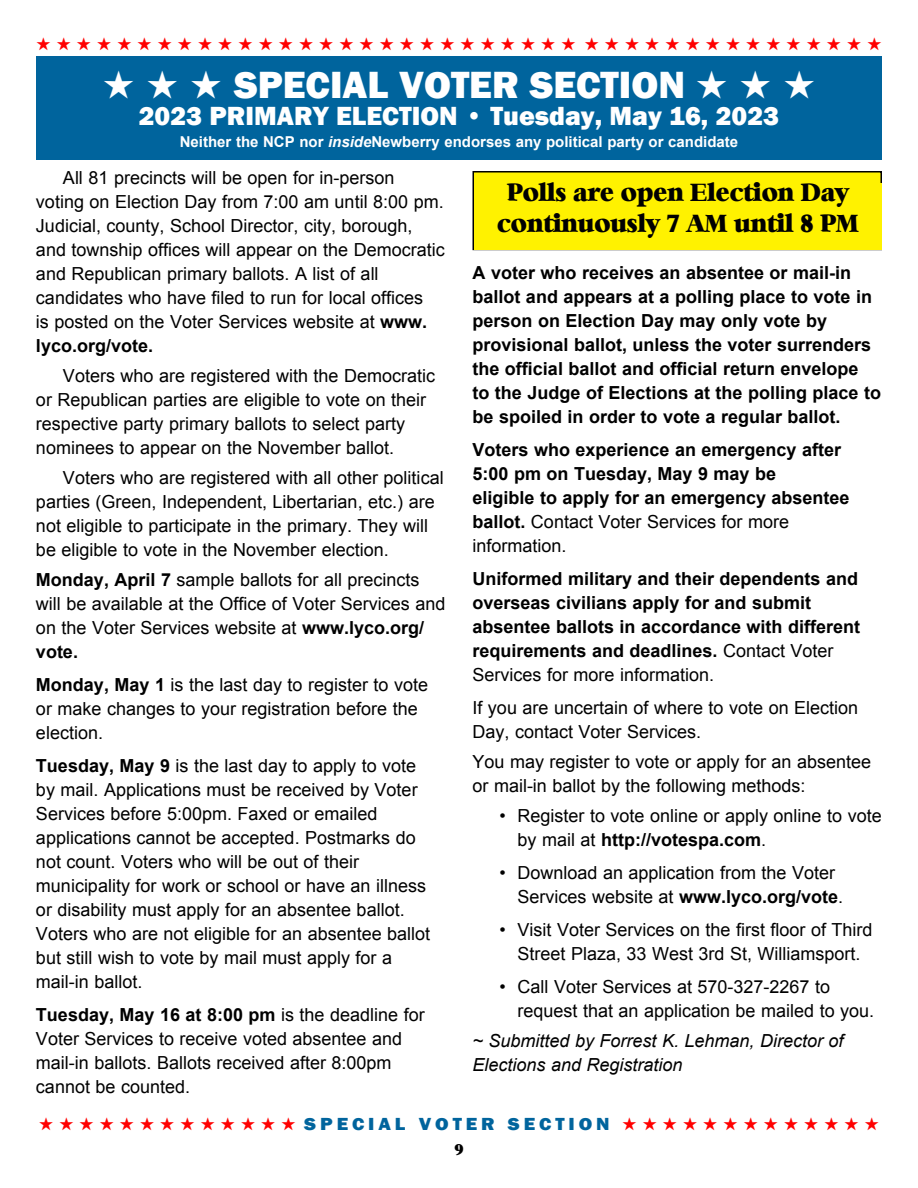
<style>
.page{position:relative;width:918px;height:1188px;background:#fff}
.page>*{position:absolute;margin:0;border:0;box-sizing:border-box;transform-origin:0 0}
.t1{font:800 39px "Franklin Gothic";color:#fff}
.t2{font:800 27px "Franklin Gothic";color:#fff}
.t3{font:24px/31.5px "Bianca";color:#000;text-align:center;scale:.9 1}
.t4{font:18px/24px "Arial";color:#000}
.t5{font:700 18px/24px "Arial";color:#000}
.t6{font:italic 18px/24px "Arial";color:#000}
.t7{font:800 18px "Franklin Gothic";letter-spacing:.2em;color:#00649d;scale:1.09 1}
.t8{font:18px "Zapf Dingbats ITC";color:#f00}
.t9{font:700 15px "Arial";color:#fff}
.t10{font:15px "Bianca";color:#000}
.s1{font-style:italic}
.s2{font-weight:700}
.s3{font-weight:400}
.s4{color:#f00}
</style>
<div class="page">
<div style="left:36px;top:56px;width:846px;height:103px;background:#00649d"></div>
<div style="left:473px;top:172px;width:408px;height:77px;background:#fff200"></div>
<div style="left:472px;top:171px;width:410px;height:79px;border:2px solid #000"></div>
<div style="left:474px;top:184px;width:408px;height:66px;background:#fff200"></div>
<p class="t8" style="left:36px;top:35px;width:847px">★ ★ ★ ★ ★ ★ ★ ★ ★ ★ ★ ★ ★ ★ ★ ★ ★ ★ ★ ★ ★ ★ ★ ★ ★ ★ ★ ★ ★ ★ ★ ★ ★ ★ ★ ★ ★ ★ ★ ★ ★ ★</p>
<h1 class="t1" style="left:103px;top:59px;width:714px">★ ★ ★ SPECIAL VOTER SECTION ★ ★ ★</h1>
<h2 class="t2" style="left:139px;top:98px;width:642px">2023 PRIMARY ELECTION • Tuesday, May 16, 2023</h2>
<p class="t9" style="left:180px;top:132px;width:560px">Neither the NCP nor <span class="s1">inside</span>Newberry endorses any political party or candidate</p>
<p class="t4" style="left:36px;top:166px;width:410px;text-indent:27px">All 81 precincts will be open for in-person voting on Election Day from 7:00 am until 8:00 pm.<br>Judicial, county, School Director, city, borough, and township offices will appear on the Democratic and Republican primary ballots. A list of all candidates who have filed to run for local offices<br>is posted on the Voter Services website at <span class="s2">www. lyco.org/vote.</span></p>
<p class="t4" style="left:36px;top:364px;width:401px;text-indent:27px">Voters who are registered with the Democratic or Republican parties are eligible to vote on their respective party primary ballots to select party nominees to appear on the November ballot.</p>
<p class="t4" style="left:36px;top:466px;width:409px;text-indent:27px">Voters who are registered with all other political parties (Green, Independent, Libertarian, etc.) are not eligible to participate in the primary. They will be eligible to vote in the November election.</p>
<p class="t4" style="left:36px;top:568px;width:411px"><span class="s2">Monday, April 7</span> sample ballots for all precincts will be available at the Office of Voter Services and on the Voter Services website at <span class="s2">www.lyco.org/ vote.</span></p>
<p class="t4" style="left:36px;top:673px;width:394px"><span class="s2">Monday, May 1</span> is the last day to register to vote or make changes to your registration before the election.</p>
<p class="t4" style="left:36px;top:754px;width:396px"><span class="s2">Tuesday, May 9</span> is the last day to apply to vote by mail. Applications must be received by Voter Services before 5:00pm. Faxed or emailed applications cannot be accepted. Postmarks do not count. Voters who will be out of their municipality for work or school or have an illness or disability must apply for an absentee ballot.<br>Voters who are not eligible for an absentee ballot but still wish to vote by mail must apply for a mail-in ballot.</p>
<p class="t4" style="left:36px;top:1003px;width:390px"><span class="s2">Tuesday, May 16 at 8:00 pm</span> is the deadline for Voter Services to receive voted absentee and mail-in ballots. Ballots received after 8:00pm cannot be counted.</p>
<h3 class="t3" style="left:497px;top:178px;width:403px">Polls are open Election Day continuously 7 AM until 8 PM</h3>
<p class="t5" style="left:472px;top:261px;width:410px">A voter who receives an absentee or mail-in ballot and appears at a polling place to vote in person on Election Day may only vote by provisional ballot, unless the voter surrenders the official ballot and official return envelope<br>to the Judge of Elections at the polling place to be spoiled in order to vote a regular ballot.</p>
<p class="t5" style="left:472px;top:438px;width:379px">Voters who experience an emergency after 5:00 pm on Tuesday, May 9 may be<br>eligible to apply for an emergency absentee ballot. <span class="s3">Contact Voter Services for more information.</span></p>
<p class="t5" style="left:472px;top:567px;width:389px">Uniformed military and their dependents and overseas civilians apply for and submit absentee ballots in accordance with different requirements and deadlines. <span class="s3">Contact Voter Services for more information.</span></p>
<p class="t4" style="left:472px;top:696px;width:387px">If you are uncertain of where to vote on Election<br>Day, contact Voter Services.</p>
<p class="t4" style="left:472px;top:750px;width:400px">You may register to vote or apply for an absentee or mail-in ballot by the following methods:</p>
<p class="t4" style="left:517px;top:804px;width:366px;text-indent:-18px">• Register to vote online or apply online to vote by mail at <span class="s2">http://votespa.com</span>.</p>
<p class="t4" style="left:517px;top:861px;width:327px;text-indent:-18px">• Download an application from the Voter<br>Services website at <span class="s2">www.lyco.org/vote</span>.</p>
<p class="t4" style="left:499px;top:918px;width:375px;text-align:center">• Visit Voter Services on the first floor of Third<br>Street Plaza, 33 West 3rd St, Williamsport.</p>
<p class="t4" style="left:517px;top:975px;width:358px;text-indent:-18px">• Call Voter Services at 570-327-2267 to request that an application be mailed to you.</p>
<p class="t6" style="left:472px;top:1029px;width:373px">~ Submitted by Forrest K. Lehman, Director of<br>Elections and Registration</p>
<p class="t7" style="left:39px;top:1112px;width:772px"><span class="s4">★</span> <span class="s4">★</span> <span class="s4">★</span> <span class="s4">★</span> <span class="s4">★</span> <span class="s4">★</span> <span class="s4">★</span> <span class="s4">★</span> <span class="s4">★</span> <span class="s4">★</span> <span class="s4">★</span> <span class="s4">★</span> <span class="s4">★</span> SPECIAL VOTER SECTION <span class="s4">★</span> <span class="s4">★</span> <span class="s4">★</span> <span class="s4">★</span> <span class="s4">★</span> <span class="s4">★</span> <span class="s4">★</span> <span class="s4">★</span> <span class="s4">★</span> <span class="s4">★</span> <span class="s4">★</span> <span class="s4">★</span> <span class="s4">★</span></p>
<p class="t10" style="left:454px;top:1142px;width:11px">9</p>
</div>
